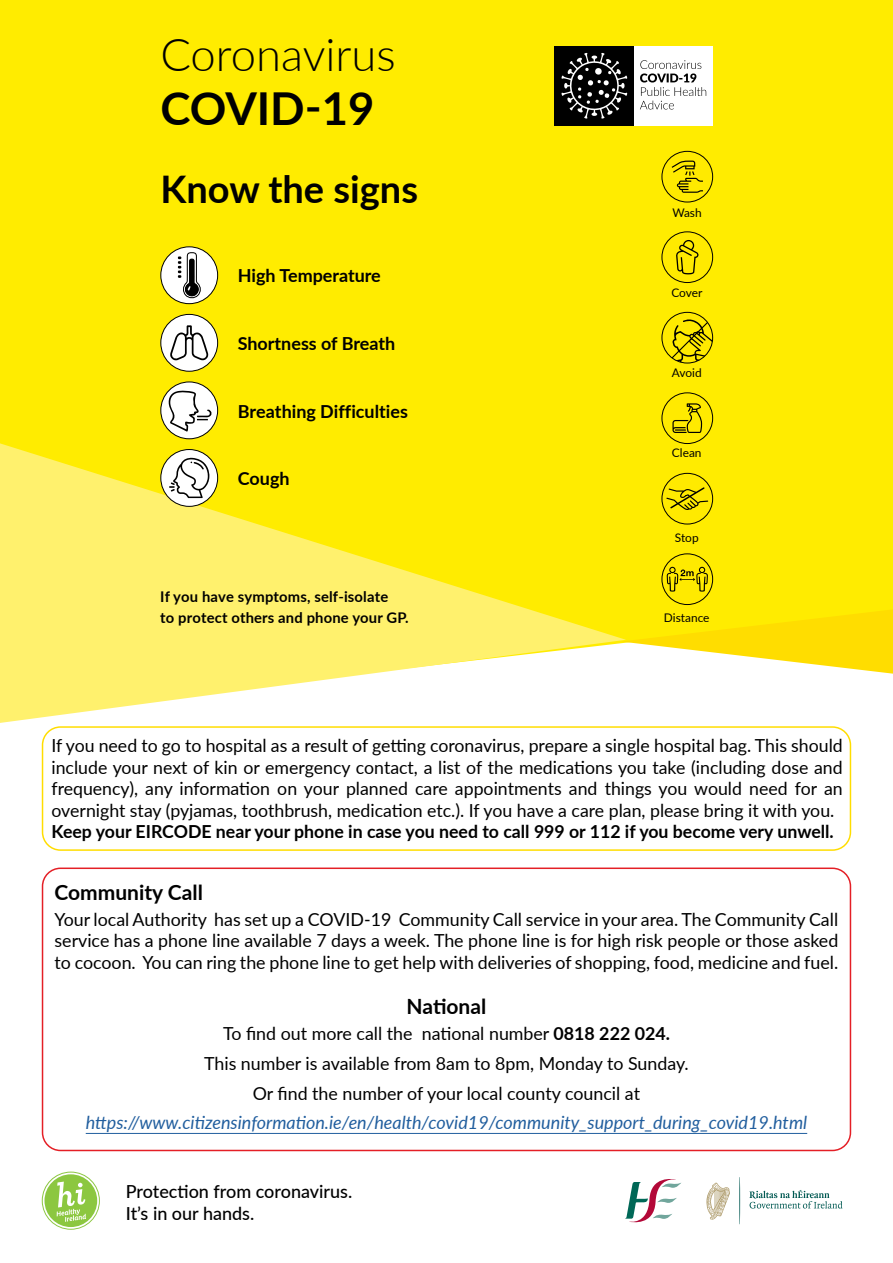
<style>
.page{position:relative;width:893px;height:1263px;background:#fff}
.page>*{position:absolute;margin:0;border:0;box-sizing:border-box;transform-origin:0 0}
.t1{font:300 45.45px "Lato";color:#000}
.t2{font:700 45.45px "Lato";color:#000}
.t3{font:700 37.95px "Lato";color:#000}
.t4{font:700 21px "Lato";color:#000}
.t5{font:18px/21.6px "Lato";color:#000;text-align:justify}
.t6{font:700 18px "Lato";color:#000}
.t7{font:italic 18px "Lato";color:#215e9e}
.t8{font:500 18px/21.6px "Lato";color:#000}
.t9{font:700 17.55px "Lato";color:#000}
.t10{font:700 14.85px/21.1px "Lato";letter-spacing:.01em;color:#000}
.t11{font:11.85px "Lato";color:#000}
.t12{font:11.7px "Lato";color:#000}
.s1{font-weight:700}
</style>
<div class="page">
<div style="left:42px;top:867px;width:809px;height:284px;border:2px solid #e41f26;border-radius:18px"></div>
<div style="left:0;top:0;width:893px;height:609px;background:#ffec00"></div>
<svg style="left:0;top:443px;width:626px;height:280px;fill:#fff16d"></svg>
<svg style="left:621px;top:609px;width:272px;height:65px"></svg>
<hr style="left:86px;top:1133px;width:721px;height:1px;background:#215e9e">
<div style="left:42px;top:726px;width:809px;height:125px;border:2px solid #fd0;border-radius:18px"></div>
<div style="left:634px;top:46px;width:79px;height:79px;background:#fff"></div>
<svg style="left:640px;top:60px;width:66px;height:49px"></svg>
<div style="left:555px;top:46px;width:79px;height:79px;background:#000"></div>
<svg style="left:561px;top:53px;width:66px;height:66px"></svg>
<div style="left:662px;top:151px;width:51px;height:51px;background:#ffea00;border-radius:50%"></div>
<svg style="left:672px;top:161px;width:31px;height:32px"></svg>
<div style="left:661px;top:151px;width:52px;height:51px;border:1px solid #000;border-radius:50%"></div>
<svg style="left:662px;top:312px;width:51px;height:51px"></svg>
<svg style="left:671px;top:319px;width:42px;height:44px"></svg>
<div style="left:661px;top:312px;width:52px;height:51px;border:1px solid #000;border-radius:50%"></div>
<div style="left:662px;top:232px;width:51px;height:51px;background:#ffea00;border-radius:50%"></div>
<svg style="left:676px;top:240px;width:22px;height:34px"></svg>
<div style="left:661px;top:231px;width:52px;height:52px;border:1px solid #000;border-radius:50%"></div>
<div style="left:662px;top:393px;width:51px;height:50px;background:#ffea00;border-radius:50%"></div>
<svg style="left:672px;top:403px;width:30px;height:30px"></svg>
<div style="left:661px;top:392px;width:52px;height:52px;border:1px solid #000;border-radius:50%"></div>
<div style="left:662px;top:473px;width:51px;height:51px;background:#ffea00;border-radius:50%"></div>
<svg style="left:666px;top:487px;width:42px;height:23px"></svg>
<div style="left:661px;top:473px;width:52px;height:51px;border:1px solid #000;border-radius:50%"></div>
<div style="left:662px;top:554px;width:51px;height:50px;background:#ffea00;border-radius:50%"></div>
<svg style="left:667px;top:567px;width:41px;height:25px"></svg>
<div style="left:661px;top:553px;width:52px;height:52px;border:1px solid #000;border-radius:50%"></div>
<div style="left:161px;top:314px;width:57px;height:57px;background:#fff;border-radius:50%"></div>
<svg style="left:170px;top:325px;width:39px;height:35px"></svg>
<div style="left:160px;top:314px;width:58px;height:58px;border:1px solid #000;border-radius:50%"></div>
<svg style="left:161px;top:382px;width:57px;height:57px"></svg>
<svg style="left:168px;top:390px;width:43px;height:42px"></svg>
<div style="left:160px;top:381px;width:58px;height:58px;border:1px solid #000;border-radius:50%"></div>
<svg style="left:161px;top:449px;width:57px;height:57px"></svg>
<svg style="left:169px;top:458px;width:40px;height:40px"></svg>
<div style="left:160px;top:449px;width:58px;height:58px;border:1px solid #000;border-radius:50%"></div>
<div style="left:161px;top:247px;width:57px;height:57px;background:#fff;border-radius:50%"></div>
<svg style="left:178px;top:252px;width:24px;height:52px"></svg>
<div style="left:160px;top:246px;width:58px;height:58px;border:1px solid #000;border-radius:50%"></div>
<svg style="left:749px;top:1190px;width:93px;height:18px"></svg>
<svg style="left:739px;top:1177px;width:1px;height:47px"></svg>
<svg style="left:706px;top:1182px;width:24px;height:37px"></svg>
<svg style="left:625px;top:1179px;width:56px;height:43px"></svg>
<svg style="left:43px;top:1172px;width:56px;height:57px"></svg>
<h1 class="t1" style="left:160px;top:23px;width:237px">Coronavirus</h1>
<h1 class="t2" style="left:160px;top:75px;width:216px">COVID-19</h1>
<h2 class="t3" style="left:160px;top:161px;width:259px">Know the signs</h2>
<p class="t6" style="left:238px;top:263px;width:145px">High Temperature</p>
<p class="t6" style="left:238px;top:330px;width:159px">Shortness of Breath</p>
<p class="t6" style="left:238px;top:398px;width:172px">Breathing Difficulties</p>
<p class="t6" style="left:238px;top:465px;width:53px">Cough</p>
<p class="t10" style="left:160px;top:585px;width:250px">If you have symptoms, self-isolate<br>to protect others and phone your GP.</p>
<p class="t11" style="left:672px;top:205px;width:31px">Wash</p>
<p class="t11" style="left:671px;top:284px;width:32px">Cover</p>
<p class="t11" style="left:672px;top:364px;width:31px">Avoid</p>
<p class="t11" style="left:672px;top:444px;width:31px">Clean</p>
<p class="t11" style="left:675px;top:529px;width:25px">Stop</p>
<p class="t11" style="left:664px;top:609px;width:47px">Distance</p>
<p class="t5" style="left:52px;top:734px;width:793px">If you need to go to hospital as a result of getting coronavirus, prepare a single hospital bag. This should include your next of kin or emergency contact, a list of the medications you take (including dose and frequency), any information on your planned care appointments and things you would need for an overnight stay (pyjamas, toothbrush, medication etc.). If you have a care plan, please bring it with you.</p>
<p class="t6" style="left:52px;top:819px;width:784px">Keep your EIRCODE near your phone in case you need to call 999 or 112 if you become very unwell.</p>
<p class="t9" style="left:378px;top:782px;width:168px">Breathing Difficulties</p>
<p class="t12" style="left:803px;top:827px;width:30px">Clean</p>
<p class="t4" style="left:55px;top:876px;width:150px">Community Call</p>
<p class="t5" style="left:55px;top:907px;width:785px">Your local Authority has set up a COVID-19 Community Call service in your area. The Community Call service has a phone line available 7 days a week. The phone line is for high risk people or those asked to cocoon. You can ring the phone line to get help with deliveries of shopping, food, medicine and fuel.</p>
<p class="t12" style="left:806px;top:910px;width:25px">Stop</p>
<p class="t4" style="left:407px;top:990px;width:81px">National</p>
<p class="t5" style="left:204px;top:1017px;width:486px;line-height:30.2px;text-align:center">To find out more call the national number <span class="s1">0818 222 024.<br></span>This number is available from 8am to 8pm, Monday to Sunday.<br>Or find the number of your local county council at</p>
<p class="t7" style="left:86px;top:1110px;width:723px">https://www.citizensinformation.ie/en/health/covid19/community_support_during_covid19.html</p>
<p class="t8" style="left:126px;top:1180px;width:228px">Protection from coronavirus.<br>It’s in our hands.</p>
</div>
